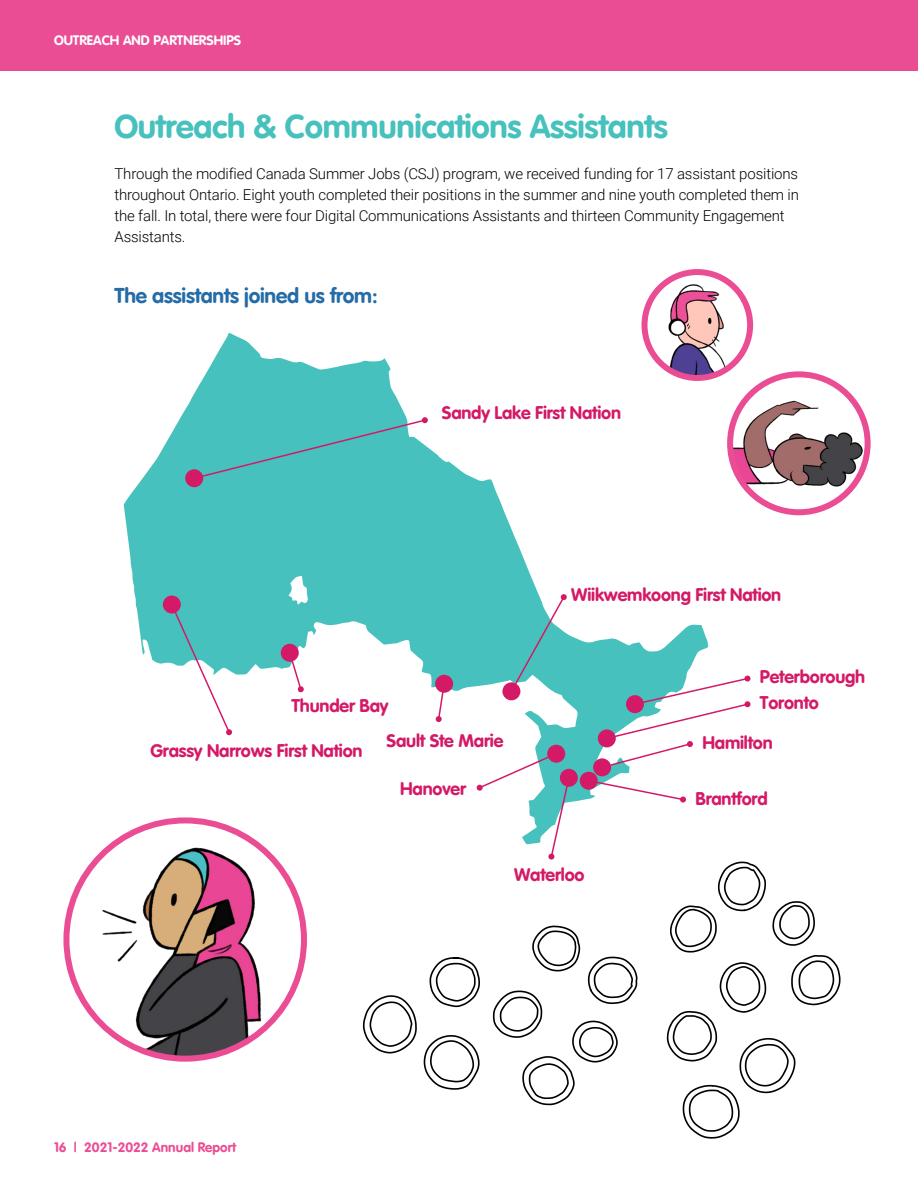
<style>
.page{position:relative;width:918px;height:1188px;background:#fff}
.page>*{position:absolute;margin:0;border:0;box-sizing:border-box;transform-origin:0 0}
.t1{font:33px "VAG Rounded Bold";letter-spacing:-.01em;color:#47c1bd}
.t2{font:21px "VAG Rounded Bold";letter-spacing:-.01em;color:#256ca7}
.t3{font:18px/25.7px "VAG Rounded Bold";letter-spacing:-.01em;color:#d41966}
.t4{font:300 15px/21px "Roboto";letter-spacing:-.01em;color:#000}
.t5{font:13.5px "VAG Rounded Bold";color:#eb4d95}
.t6{font:13.5px "VAG Rounded Bold";color:#fff}
</style>
<div class="page">
<div style="left:0;top:0;width:918px;height:71px;background:#eb4d95"></div>
<svg style="left:124px;top:333px;width:584px;height:511px"></svg>
<svg style="left:587px;top:779px;width:99px;height:24px"></svg>
<div style="left:580px;top:772px;width:18px;height:18px;background:#d41966;border-radius:50%"></div>
<div style="left:547px;top:745px;width:18px;height:18px;background:#d41966;border-radius:50%"></div>
<svg style="left:170px;top:603px;width:62px;height:132px"></svg>
<div style="left:163px;top:596px;width:18px;height:18px;background:#d41966;border-radius:50%"></div>
<div style="left:593px;top:758px;width:18px;height:18px;background:#d41966;border-radius:50%"></div>
<svg style="left:600px;top:676px;width:151px;height:93px"></svg>
<div style="left:598px;top:729px;width:18px;height:18px;background:#d41966;border-radius:50%"></div>
<div style="left:192px;top:417px;width:236px;height:63px;background:#47c1bd"></div>
<div style="left:185px;top:469px;width:18px;height:18px;background:#d41966;border-radius:50%"></div>
<svg style="left:436px;top:689px;width:10px;height:33px"></svg>
<div style="left:435px;top:675px;width:18px;height:18px;background:#d41966;border-radius:50%"></div>
<svg style="left:509px;top:594px;width:58px;height:99px"></svg>
<div style="left:502px;top:682px;width:18px;height:18px;background:#d41966;border-radius:50%"></div>
<svg style="left:477px;top:752px;width:94px;height:108px"></svg>
<div style="left:560px;top:769px;width:18px;height:18px;background:#d41966;border-radius:50%"></div>
<svg style="left:288px;top:651px;width:16px;height:41px"></svg>
<div style="left:281px;top:644px;width:18px;height:18px;background:#d41966;border-radius:50%"></div>
<svg style="left:362px;top:925px;width:276px;height:181px"></svg>
<svg style="left:666px;top:861px;width:175px;height:278px"></svg>
<img style="left:66px;top:820px;width:238px;height:239px;border-radius:119px">
<div style="left:63px;top:817px;width:244px;height:245px;border:6px solid #eb4d95;border-radius:50%"></div>
<img style="left:730px;top:374px;width:138px;height:138px;border-radius:69px">
<div style="left:727px;top:371px;width:144px;height:144px;border:6px solid #eb4d95;border-radius:50%"></div>
<img style="left:645px;top:272px;width:105px;height:106px;border-radius:53px">
<div style="left:642px;top:269px;width:111px;height:112px;border:6px solid #eb4d95;border-radius:50%"></div>
<p class="t6" style="left:54px;top:32px;width:189px">OUTREACH AND PARTNERSHIPS</p>
<h1 class="t1" style="left:114px;top:107px;width:555px">Outreach &amp; Communications Assistants</h1>
<p class="t4" style="left:114px;top:163px;width:686px">Through the modified Canada Summer Jobs (CSJ) program, we received funding for 17 assistant positions throughout Ontario. Eight youth completed their positions in the summer and nine youth completed them in the fall. In total, there were four Digital Communications Assistants and thirteen Community Engagement Assistants.</p>
<h2 class="t2" style="left:114px;top:283px;width:265px">The assistants joined us from:</h2>
<p class="t3" style="left:442px;top:399px;width:181px">Sandy Lake First Nation</p>
<p class="t3" style="left:292px;top:693px;width:99px">Thunder Bay</p>
<p class="t3" style="left:571px;top:581px;width:212px">Wiikwemkoong First Nation</p>
<p class="t3" style="left:760px;top:664px;width:107px">Peterborough<br>Toronto</p>
<p class="t3" style="left:151px;top:738px;width:214px">Grassy Narrows First Nation</p>
<p class="t3" style="left:387px;top:727px;width:118px">Sault Ste Marie</p>
<p class="t3" style="left:400px;top:776px;width:67px">Hanover</p>
<p class="t3" style="left:514px;top:862px;width:72px">Waterloo</p>
<p class="t5" style="left:54px;top:1139px;width:184px">16 | 2021-2022 Annual Report</p>
<p class="t3" style="left:702px;top:729px;width:72px">Hamilton</p>
<p class="t3" style="left:696px;top:786px;width:74px">Brantford</p>
</div>
